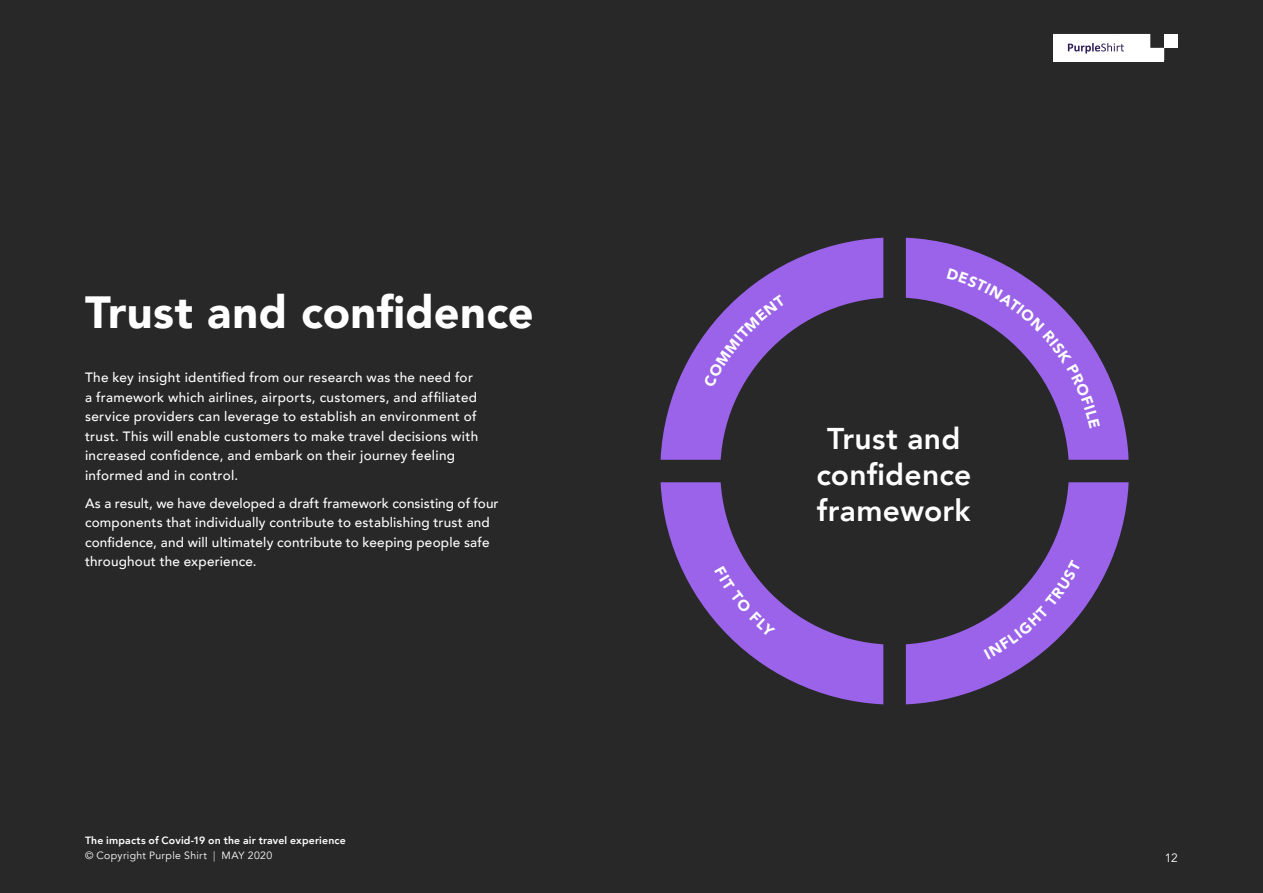
<style>
.page{position:relative;width:1263px;height:893px;background:#292829}
.page>*{position:absolute;margin:0;border:0;box-sizing:border-box;transform-origin:0 0}
.t1{font:900 45px "Avenir";letter-spacing:.005em;color:#fff}
.t2{font:800 30px/36px "Avenir";letter-spacing:.01em;color:#fff;text-align:center}
.t3{font:500 13.5px/19.5px "Avenir";letter-spacing:.02em;color:#fff}
.t4{font:12px "Avenir";color:#fff}
.t5{font:800 10.5px/15px "Avenir";letter-spacing:.015em;color:#fff}
.s1{font-weight:400}
.s2{font-weight:300}
</style>
<div class="page">
<div style="left:660px;top:237px;width:469px;height:468px;border:60px solid #9a63ea;border-radius:50%"></div>
<div style="left:652px;top:460px;width:485px;height:22px;background:#292829"></div>
<div style="left:883px;top:143px;width:23px;height:641px;background:#292829"></div>
<div style="left:1164px;top:34px;width:14px;height:14px;background:#fff"></div>
<div style="left:1150px;top:48px;width:14px;height:14px;background:#fff"></div>
<div style="left:1136px;top:48px;width:14px;height:14px;background:#fff"></div>
<div style="left:1122px;top:48px;width:14px;height:14px;background:#fff"></div>
<div style="left:1108px;top:48px;width:14px;height:14px;background:#fff"></div>
<div style="left:1095px;top:48px;width:13px;height:14px;background:#fff"></div>
<div style="left:1081px;top:48px;width:14px;height:14px;background:#fff"></div>
<div style="left:1067px;top:48px;width:14px;height:14px;background:#fff"></div>
<div style="left:1053px;top:48px;width:14px;height:14px;background:#fff"></div>
<svg style="left:1053px;top:34px;width:111px;height:20px"></svg>
<svg style="left:703px;top:295px;width:83px;height:92px"></svg>
<svg style="left:947px;top:268px;width:153px;height:160px"></svg>
<svg style="left:714px;top:566px;width:62px;height:71px;background:#8a5acf"></svg>
<svg style="left:984px;top:560px;width:97px;height:99px"></svg>
<h1 class="t1" style="left:85px;top:274px;width:450px">Trust and confidence</h1>
<p class="t3" style="left:85px;top:367px;width:395px">The key insight identified from our research was the need for a framework which airlines, airports, customers, and affiliated service providers can leverage to establish an environment of trust. This will enable customers to make travel decisions with increased confidence, and embark on their journey feeling informed and in control.</p>
<p class="t3" style="left:85px;top:492px;width:415px">As a result, we have developed a draft framework consisting of four components that individually contribute to establishing trust and confidence, and will ultimately contribute to keeping people safe throughout the experience.</p>
<p class="t5" style="left:85px;top:833px;width:262px">The impacts of Covid-19 on the air travel experience <span class="s1">© Copyright Purple Shirt</span> <span class="s2">|</span> <span class="s1">MAY 2020</span></p>
<h2 class="t2" style="left:816px;top:421px;width:156px">Trust and confidence framework</h2>
<p class="t4" style="left:1165px;top:851px;width:15px">12</p>
</div>
